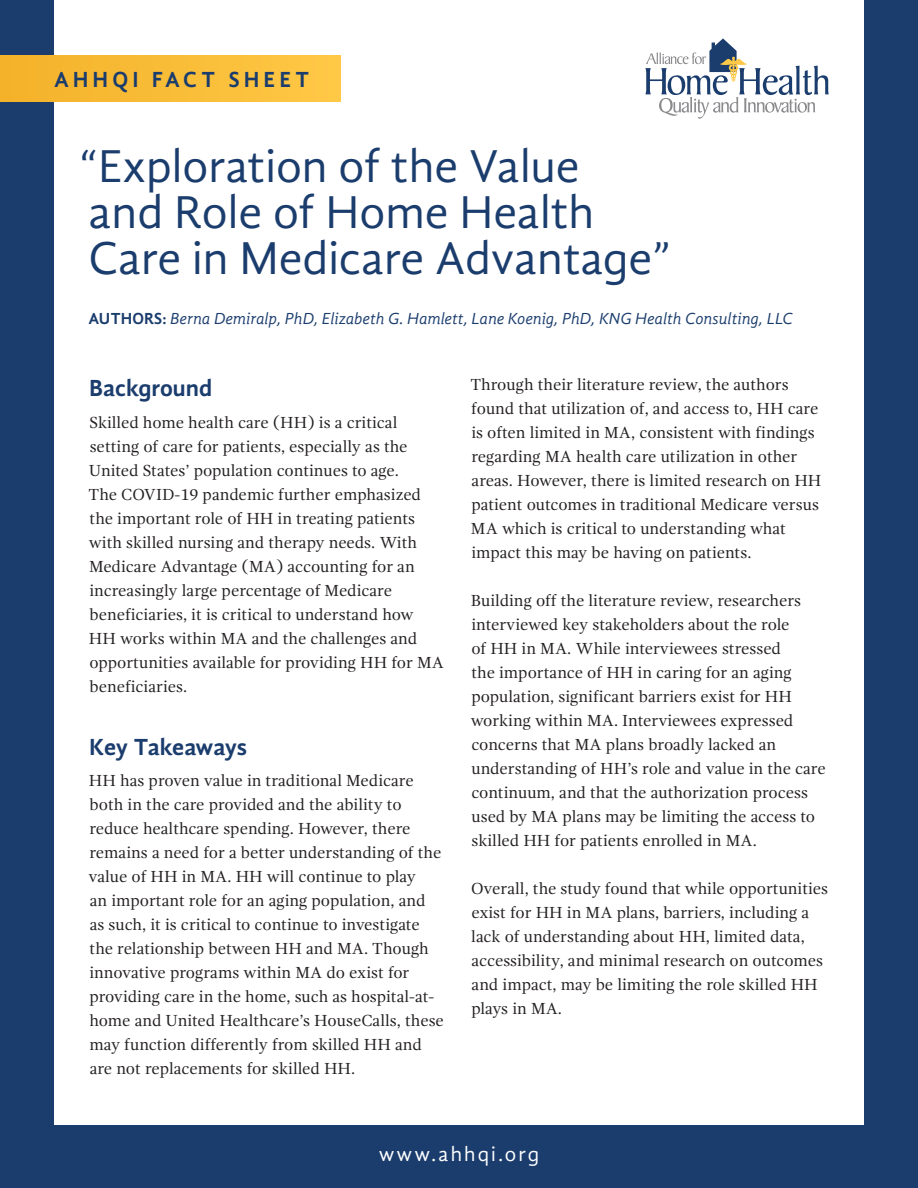
<style>
.page{position:relative;width:918px;height:1188px;background:#1b3d6d}
.page>*{position:absolute;margin:0;border:0;box-sizing:border-box;transform-origin:0 0}
.t1{font:47.4px/45.9px "Gandhi Sans";color:#1b3d6d}
.t2{font:700 24px "Gandhi Sans";letter-spacing:-.01em;color:#1b3d6d}
.t3{font:700 22.5px "Gandhi Sans";letter-spacing:.18em;color:#1b3d6d}
.t4{font:21px "Gandhi Sans";letter-spacing:.1em;color:#fff}
.t5{font:16.5px/24px "Gandhi Serif";color:#231f20}
.t6{font:italic 16.5px "Gandhi Sans";color:#1b3d6d}
.s1{font-weight:700;font-style:normal}
</style>
<div class="page">
<div style="left:54px;top:0;width:810px;height:1125px;background:#fff"></div>
<svg style="left:645px;top:38px;width:184px;height:81px"></svg>
<div style="left:0;top:55px;width:340px;height:47px;background:linear-gradient(to right,#f4b12a,#ffc846)"></div>
<p class="t3" style="left:54px;top:67px;width:257px">AHHQI FACT SHEET</p>
<p class="t1" style="left:79px;top:143px;width:593px">“Exploration of the Value<br>and Role of Home Health<br>Care in Medicare Advantage”</p>
<p class="t6" style="left:88px;top:309px;width:706px"><span class="s1">AUTHORS:</span> Berna Demiralp, PhD, Elizabeth G. Hamlett, Lane Koenig, PhD, KNG Health Consulting, LLC</p>
<p class="t2" style="left:89px;top:374px;width:124px">Background</p>
<p class="t5" style="left:89px;top:410px;width:357px">Skilled home health care (HH) is a critical setting of care for patients, especially as the United States’ population continues to age.<br>The COVID-19 pandemic further emphasized the important role of HH in treating patients with skilled nursing and therapy needs. With Medicare Advantage (MA) accounting for an increasingly large percentage of Medicare beneficiaries, it is critical to understand how<br>HH works within MA and the challenges and opportunities available for providing HH for MA beneficiaries.</p>
<p class="t2" style="left:89px;top:733px;width:159px">Key Takeaways</p>
<p class="t5" style="left:88px;top:769px;width:357px">HH has proven value in traditional Medicare both in the care provided and the ability to reduce healthcare spending. However, there remains a need for a better understanding of the value of HH in MA. HH will continue to play<br>an important role for an aging population, and<br>as such, it is critical to continue to investigate the relationship between HH and MA. Though innovative programs within MA do exist for providing care in the home, such as hospital-at&shy;home and United Healthcare’s HouseCalls, these may function differently from skilled HH and are not replacements for skilled HH.</p>
<p class="t5" style="left:470px;top:373px;width:353px">Through their literature review, the authors found that utilization of, and access to, HH care is often limited in MA, consistent with findings regarding MA health care utilization in other areas. However, there is limited research on HH patient outcomes in traditional Medicare versus MA which is critical to understanding what impact this may be having on patients.</p>
<p class="t5" style="left:471px;top:589px;width:357px">Building off the literature review, researchers interviewed key stakeholders about the role<br>of HH in MA. While interviewees stressed<br>the importance of HH in caring for an aging population, significant barriers exist for HH working within MA. Interviewees expressed concerns that MA plans broadly lacked an understanding of HH’s role and value in the care continuum, and that the authorization process used by MA plans may be limiting the access to skilled HH for patients enrolled in MA.</p>
<p class="t5" style="left:471px;top:877px;width:359px">Overall, the study found that while opportunities exist for HH in MA plans, barriers, including a lack of understanding about HH, limited data, accessibility, and minimal research on outcomes and impact, may be limiting the role skilled HH plays in MA.</p>
<p class="t4" style="left:379px;top:1142px;width:162px">www.ahhqi.org</p>
</div>
